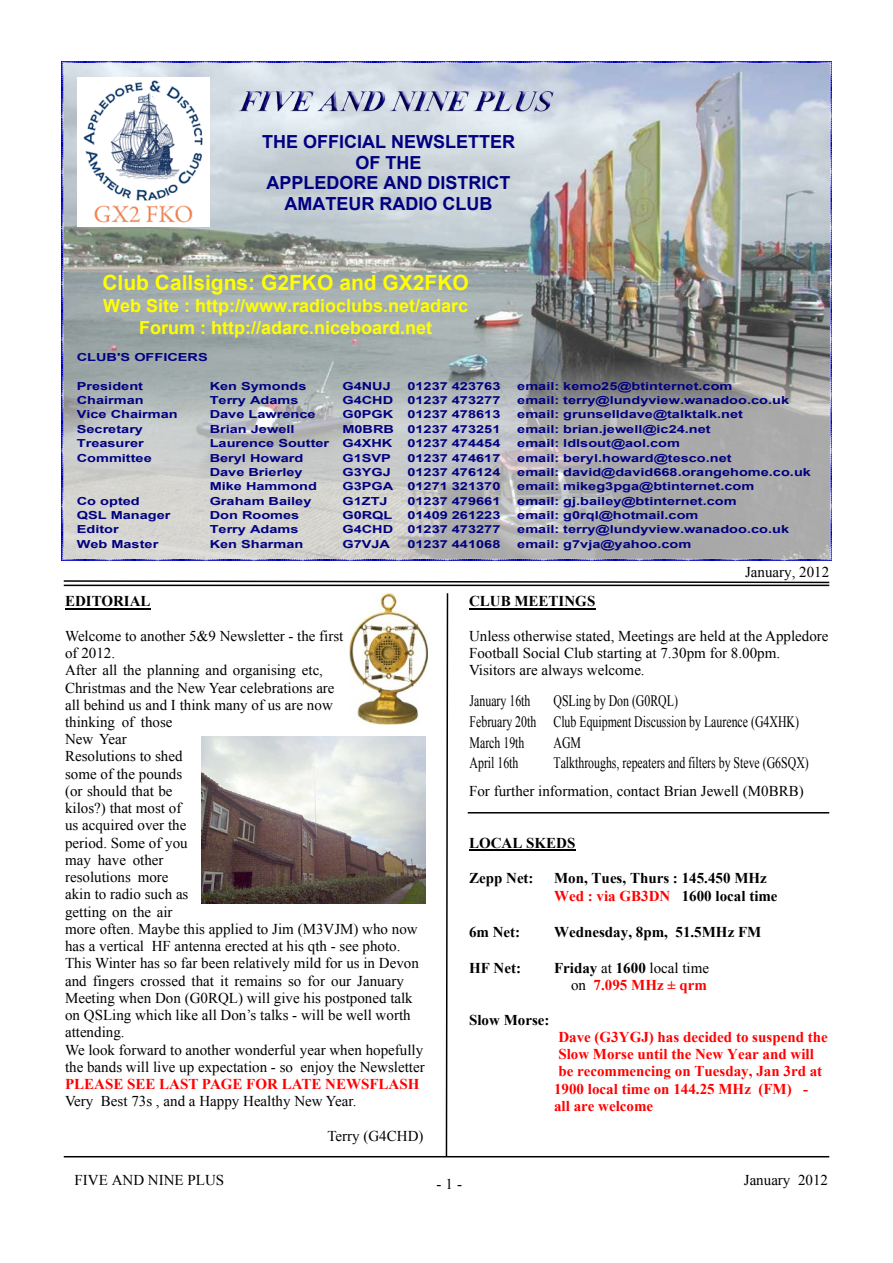
<style>
.page{position:relative;width:893px;height:1263px;background:#fff}
.page>*{position:absolute;margin:0;border:0;box-sizing:border-box;transform-origin:0 0}
.t1{font:700 21px "Arial";color:#ff0}
.t2{font:700 18px/21.6px "Arial";color:#ff0;text-align:center}
.t3{font:700 18px/20.7px "Arial";color:#000080;text-align:center}
.t4{font:15.9px/20.7px "Times New Roman";color:#000;scale:.74 1}
.t5{font:15px/17.2px "Times New Roman";color:#000}
.t6{font:700 15px/17.2px "Times New Roman";color:#f00}
.t7{font:700 15px/18px "Times New Roman";color:#000}
.t8{font:700 11.1px "Arial";color:#000080;scale:1.31 1}
.s1{color:#f00}
.s2{font-weight:700}
.s3{font-weight:700;color:#f00}
</style>
<div class="page">
<hr style="left:65px;top:608px;width:86px;height:1px;background:#000">
<hr style="left:469px;top:608px;width:126px;height:1px;background:#000">
<hr style="left:469px;top:849px;width:106px;height:2px;background:#000">
<img style="left:62px;top:62px;width:769px;height:498px">
<img style="left:209px;top:81px;width:374px;height:73px">
<svg style="left:445px;top:593px;width:4px;height:565px"></svg>
<hr style="left:64px;top:1156px;width:765px;height:1px;background:#000">
<hr style="left:64px;top:585px;width:765px;height:1px;background:#000">
<svg style="left:63px;top:580px;width:767px;height:4px"></svg>
<img style="left:350px;top:593px;width:78px;height:132px">
<svg style="left:467px;top:812px;width:363px;height:2px"></svg>
<img style="left:78px;top:77px;width:131px;height:149px">
<img style="left:202px;top:736px;width:224px;height:168px">
<p class="t3" style="left:262px;top:133px;width:254px">THE OFFICIAL NEWSLETTER<br>OF THE<br>APPLEDORE AND DISTRICT<br>AMATEUR RADIO CLUB</p>
<h1 class="t1" style="left:102px;top:275px;width:368px">Club Callsigns: G2FKO and GX2FKO</h1>
<p class="t2" style="left:103px;top:297px;width:367px">Web Site : http://www.radioclubs.net/adarc<br>Forum : http://adarc.niceboard.net</p>
<p class="t8" style="left:77px;top:353px;width:101px">CLUB'S OFFICERS</p>
<p class="t8" style="left:77px;top:381px;width:52px">President</p>
<p class="t8" style="left:210px;top:381px;width:75px">Ken Symonds</p>
<p class="t8" style="left:342px;top:381px;width:38px">G4NUJ</p>
<p class="t8" style="left:407px;top:381px;width:73px">01237 423763</p>
<p class="t8" style="left:517px;top:381px;width:166px">email: kemo25@btinternet.com</p>
<p class="t8" style="left:77px;top:396px;width:53px">Chairman</p>
<p class="t8" style="left:210px;top:396px;width:69px">Terry Adams</p>
<p class="t8" style="left:342px;top:396px;width:40px">G4CHD</p>
<p class="t8" style="left:407px;top:396px;width:73px">01237 473277</p>
<p class="t8" style="left:517px;top:396px;width:209px">email: terry@lundyview.wanadoo.co.uk</p>
<p class="t8" style="left:77px;top:410px;width:79px">Vice Chairman</p>
<p class="t8" style="left:210px;top:410px;width:82px">Dave Lawrence</p>
<p class="t8" style="left:342px;top:410px;width:40px">G0PGK</p>
<p class="t8" style="left:407px;top:410px;width:73px">01237 478613</p>
<p class="t8" style="left:517px;top:410px;width:174px">email: grunselldave@talktalk.net</p>
<p class="t8" style="left:77px;top:425px;width:52px">Secretary</p>
<p class="t8" style="left:210px;top:425px;width:66px">Brian Jewell</p>
<p class="t8" style="left:342px;top:425px;width:122px">M0BRB 01237 473251</p>
<p class="t8" style="left:517px;top:425px;width:149px">email: brian.jewell@ic24.net</p>
<p class="t8" style="left:77px;top:439px;width:53px">Treasurer</p>
<p class="t8" style="left:210px;top:439px;width:141px">Laurence Soutter G4XHK</p>
<p class="t8" style="left:407px;top:439px;width:73px">01237 474454</p>
<p class="t8" style="left:517px;top:439px;width:126px">email: ldlsout@aol.com</p>
<p class="t8" style="left:77px;top:453px;width:59px">Committee</p>
<p class="t8" style="left:210px;top:453px;width:73px">Beryl Howard</p>
<p class="t8" style="left:342px;top:453px;width:38px">G1SVP</p>
<p class="t8" style="left:407px;top:453px;width:73px">01237 474617</p>
<p class="t8" style="left:517px;top:453px;width:165px">email: beryl.howard@tesco.net</p>
<p class="t8" style="left:210px;top:468px;width:72px">Dave Brierley</p>
<p class="t8" style="left:342px;top:468px;width:38px">G3YGJ</p>
<p class="t8" style="left:407px;top:468px;width:73px">01237 476124</p>
<p class="t8" style="left:517px;top:468px;width:226px">email: david@david668.orangehome.co.uk</p>
<p class="t8" style="left:210px;top:482px;width:83px">Mike Hammond</p>
<p class="t8" style="left:342px;top:482px;width:40px">G3PGA</p>
<p class="t8" style="left:407px;top:482px;width:73px">01271 321370</p>
<p class="t8" style="left:517px;top:482px;width:182px">email: mikeg3pga@btinternet.com</p>
<p class="t8" style="left:77px;top:497px;width:50px">Co opted</p>
<p class="t8" style="left:210px;top:497px;width:79px">Graham Bailey</p>
<p class="t8" style="left:342px;top:497px;width:36px">G1ZTJ</p>
<p class="t8" style="left:407px;top:497px;width:73px">01237 479661</p>
<p class="t8" style="left:517px;top:497px;width:169px">email: gj.bailey@btinternet.com</p>
<p class="t8" style="left:77px;top:511px;width:73px">QSL Manager</p>
<p class="t8" style="left:210px;top:511px;width:70px">Don Roomes</p>
<p class="t8" style="left:342px;top:511px;width:40px">G0RQL</p>
<p class="t8" style="left:407px;top:511px;width:73px">01409 261223</p>
<p class="t8" style="left:517px;top:511px;width:140px">email: g0rql@hotmail.com</p>
<p class="t8" style="left:77px;top:525px;width:34px">Editor</p>
<p class="t8" style="left:210px;top:525px;width:69px">Terry Adams</p>
<p class="t8" style="left:342px;top:525px;width:40px">G4CHD</p>
<p class="t8" style="left:407px;top:525px;width:73px">01237 473277</p>
<p class="t8" style="left:517px;top:525px;width:209px">email: terry@lundyview.wanadoo.co.uk</p>
<p class="t8" style="left:77px;top:540px;width:64px">Web Master</p>
<p class="t8" style="left:210px;top:540px;width:73px">Ken Sharman</p>
<p class="t8" style="left:342px;top:540px;width:38px">G7VJA</p>
<p class="t8" style="left:407px;top:540px;width:73px">01237 441068</p>
<p class="t8" style="left:517px;top:540px;width:134px">email: g7vja@yahoo.com</p>
<p class="t7" style="left:65px;top:594px;width:87px">EDITORIAL</p>
<p class="t5" style="left:65px;top:629px;width:361px">Welcome to another 5&amp;9 Newsletter - the first<br>of 2012.<br>After all the planning and organising etc,<br>Christmas and the New Year celebrations are<br>all behind us and I think many of us are now<br>thinking of those<br>New Year<br>Resolutions to shed<br>some of the pounds<br>(or should that be<br>kilos?) that most of<br>us acquired over the<br>period. Some of you<br>may have other<br>resolutions more<br>akin to radio such as<br>getting on the air<br>more often. Maybe this applied to Jim (M3VJM) who now has a vertical HF antenna erected at his qth - see photo.<br>This Winter has so far been relatively mild for us in Devon and fingers crossed that it remains so for our January<br>Meeting when Don (G0RQL) will give his postponed talk on QSLing which like all Don’s talks - will be well worth attending.<br>We look forward to another wonderful year when hopefully the bands will live up expectation - so enjoy the Newsletter</p>
<p class="t6" style="left:65px;top:1077px;width:356px">PLEASE SEE LAST PAGE FOR LATE NEWSFLASH</p>
<p class="t5" style="left:65px;top:1094px;width:293px">Very Best 73s , and a Happy Healthy New Year.</p>
<p class="t5" style="left:327px;top:1128px;width:98px">Terry (G4CHD)</p>
<p class="t5" style="left:745px;top:565px;width:86px">January, 2012</p>
<p class="t7" style="left:469px;top:594px;width:128px">CLUB MEETINGS</p>
<p class="t5" style="left:469px;top:629px;width:361px">Unless otherwise stated, Meetings are held at the Appledore<br>Football Social Club starting at 7.30pm for 8.00pm.<br>Visitors are always welcome.</p>
<p class="t4" style="left:470px;top:692px;width:447px;text-indent:84px">QSLing by Don (G0RQL)<br>February 20th Club Equipment Discussion by Laurence (G4XHK)<br>March 19th</p>
<p class="t4" style="left:470px;top:692px;width:84px">January 16th</p>
<p class="t4" style="left:553px;top:733px;width:39px">AGM</p>
<p class="t4" style="left:470px;top:754px;width:68px">April 16th</p>
<p class="t4" style="left:553px;top:754px;width:347px">Talkthroughs, repeaters and filters by Steve (G6SQX)</p>
<p class="t5" style="left:469px;top:784px;width:336px">For further information, contact Brian Jewell (M0BRB)</p>
<p class="t7" style="left:469px;top:835px;width:108px">LOCAL SKEDS</p>
<p class="t7" style="left:469px;top:870px;width:66px">Zepp Net:</p>
<p class="t7" style="left:554px;top:870px;width:225px">Mon, Tues, Thurs : 145.450 MHz<br><span class="s1">Wed : via GB3DN</span> 1600 local time</p>
<p class="t7" style="left:469px;top:924px;width:53px">6m Net:</p>
<p class="t7" style="left:554px;top:924px;width:209px">Wednesday, 8pm, 51.5MHz FM</p>
<p class="t7" style="left:469px;top:960px;width:54px">HF Net:</p>
<p class="t5" style="left:554px;top:961px;width:157px;text-align:right"><span class="s2">Friday</span> at <span class="s2">1600</span> local time on <span class="s3">7.095 MHz ± qrm</span></p>
<p class="t7" style="left:469px;top:1012px;width:82px">Slow Morse:</p>
<p class="t6" style="left:554px;top:1030px;width:275px">Dave (G3YGJ) has decided to suspend the<br>Slow Morse until the New Year and will be recommencing on Tuesday, Jan 3rd at<br>1900 local time on 144.25 MHz (FM) -<br>all are welcome</p>
<p class="t5" style="left:75px;top:1173px;width:151px">FIVE AND NINE PLUS</p>
<p class="t5" style="left:744px;top:1173px;width:86px">January 2012</p>
<p class="t5" style="left:437px;top:1177px;width:27px">- 1 -</p>
</div>
